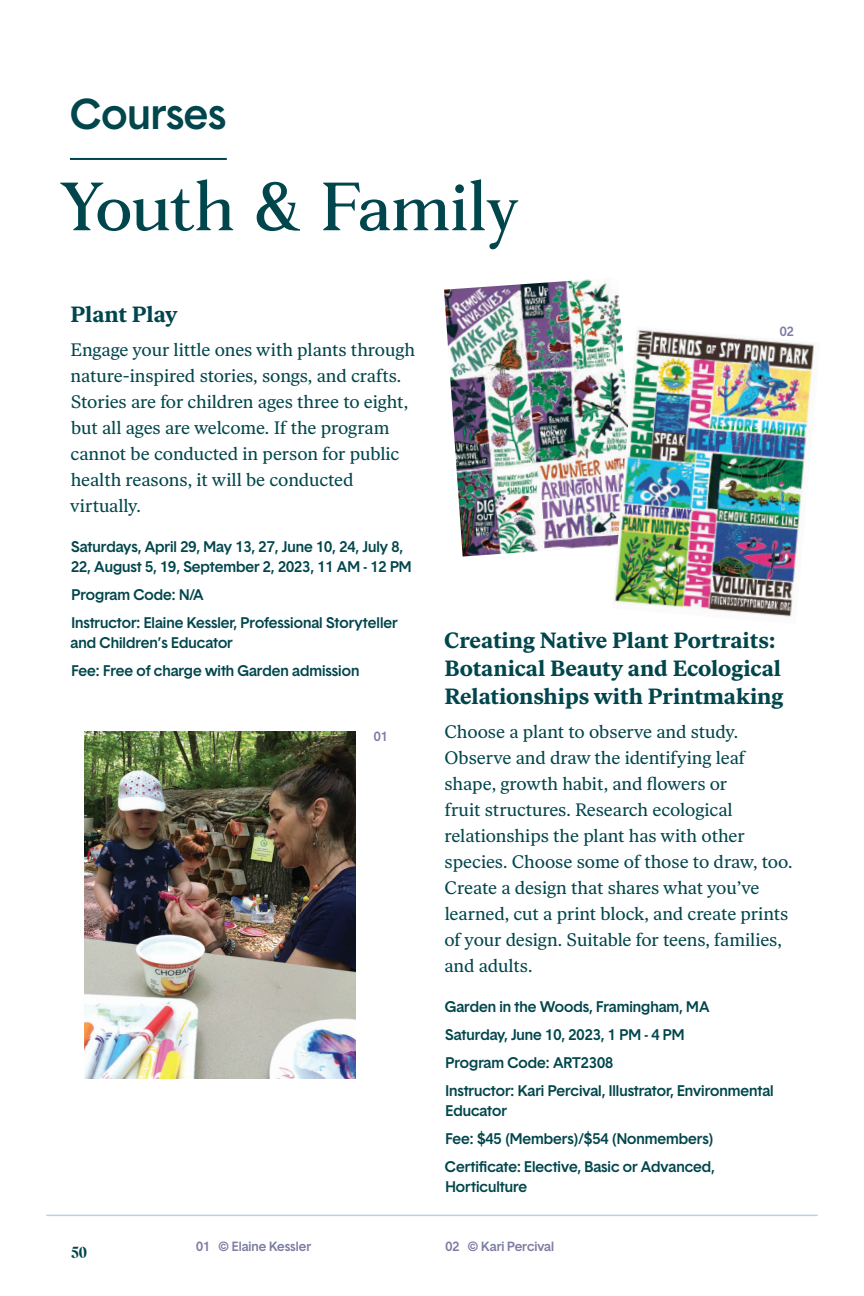
<style>
.page{position:relative;width:864px;height:1296px;background:#fff}
.page>*{position:absolute;margin:0;border:0;box-sizing:border-box;transform-origin:0 0}
.Page_headline{font:68px "Fortescue Pro Text";letter-spacing:-.01em;color:#00464c}
.Sans-headline_with_r{font:500 42px "Basetica";color:#00464c}
.Course_headline{font:700 22px/28px "Ivar Text";color:#00464c}
.Course_description{font:18px/26px "Ivar Text";letter-spacing:-.005em;color:#00464c}
.t1{font:16px "Eksell Display Large";color:#00464c}
.Course_info{font:500 15px/20px "Basetica";color:#00464c}
.Caption_number-right{font:500 13px "Basetica";color:#7d7ca3}
</style>
<div class="page">
<hr style="left:46px;top:1215px;width:772px;height:1px;background:#b7d2e2">
<img style="left:444px;top:279px;width:177px;height:278px">
<img style="left:612px;top:326px;width:202px;height:291px">
<img style="left:85px;top:731px;width:271px;height:347px">
<hr style="left:70px;top:158px;width:157px;height:2px;background:#00464c">
<p class="Sans-headline_with_r" style="left:70px;top:92px;width:157px">Courses</p>
<p class="Page_headline" style="left:58px;top:165px;width:462px">Youth &amp; Family</p>
<p class="Course_headline" style="left:71px;top:300px;width:109px">Plant Play</p>
<p class="Course_description" style="left:70px;top:337px;width:346px">Engage your little ones with plants through nature-inspired stories, songs, and crafts.<br>Stories are for children ages three to eight, but all ages are welcome. If the program cannot be conducted in person for public health reasons, it will be conducted virtually.</p>
<p class="Course_info" style="left:71px;top:537px;width:342px">Saturdays, April 29, May 13, 27, June 10, 24, July 8,<br>22, August 5, 19, September 2, 2023, 11 AM - 12 PM</p>
<p class="Course_info" style="left:71px;top:585px;width:134px">Program Code: N/A</p>
<p class="Course_info" style="left:71px;top:613px;width:329px">Instructor: Elaine Kessler, Professional Storyteller and Children’s Educator</p>
<p class="Course_info" style="left:71px;top:661px;width:289px">Fee: Free of charge with Garden admission</p>
<p class="Caption_number-right" style="left:374px;top:729px;width:16px">01</p>
<p class="t1" style="left:71px;top:1243px;width:17px">50</p>
<p class="Caption_number-right" style="left:196px;top:1239px;width:116px">01 © Elaine Kessler</p>
<p class="Caption_number-right" style="left:780px;top:325px;width:16px">02</p>
<p class="Course_headline" style="left:444px;top:626px;width:341px">Creating Native Plant Portraits:<br>Botanical Beauty and Ecological<br>Relationships with Printmaking</p>
<p class="Course_description" style="left:444px;top:719px;width:350px">Choose a plant to observe and study.<br>Observe and draw the identifying leaf shape, growth habit, and flowers or<br>fruit structures. Research ecological relationships the plant has with other species. Choose some of those to draw, too.<br>Create a design that shares what you’ve learned, cut a print block, and create prints of your design. Suitable for teens, families, and adults.</p>
<p class="Course_info" style="left:445px;top:997px;width:266px">Garden in the Woods, Framingham, MA</p>
<p class="Course_info" style="left:445px;top:1025px;width:241px">Saturday, June 10, 2023, 1 PM - 4 PM</p>
<p class="Course_info" style="left:445px;top:1053px;width:169px">Program Code: ART2308</p>
<p class="Course_info" style="left:445px;top:1081px;width:330px">Instructor: Kari Percival, Illustrator, Environmental<br>Educator</p>
<p class="Course_info" style="left:445px;top:1129px;width:270px">Fee: $45 (Members)/$54 (Nonmembers)</p>
<p class="Course_info" style="left:445px;top:1157px;width:272px">Certificate: Elective, Basic or Advanced,<br>Horticulture</p>
<p class="Caption_number-right" style="left:446px;top:1239px;width:110px">02 © Kari Percival</p>
</div>
